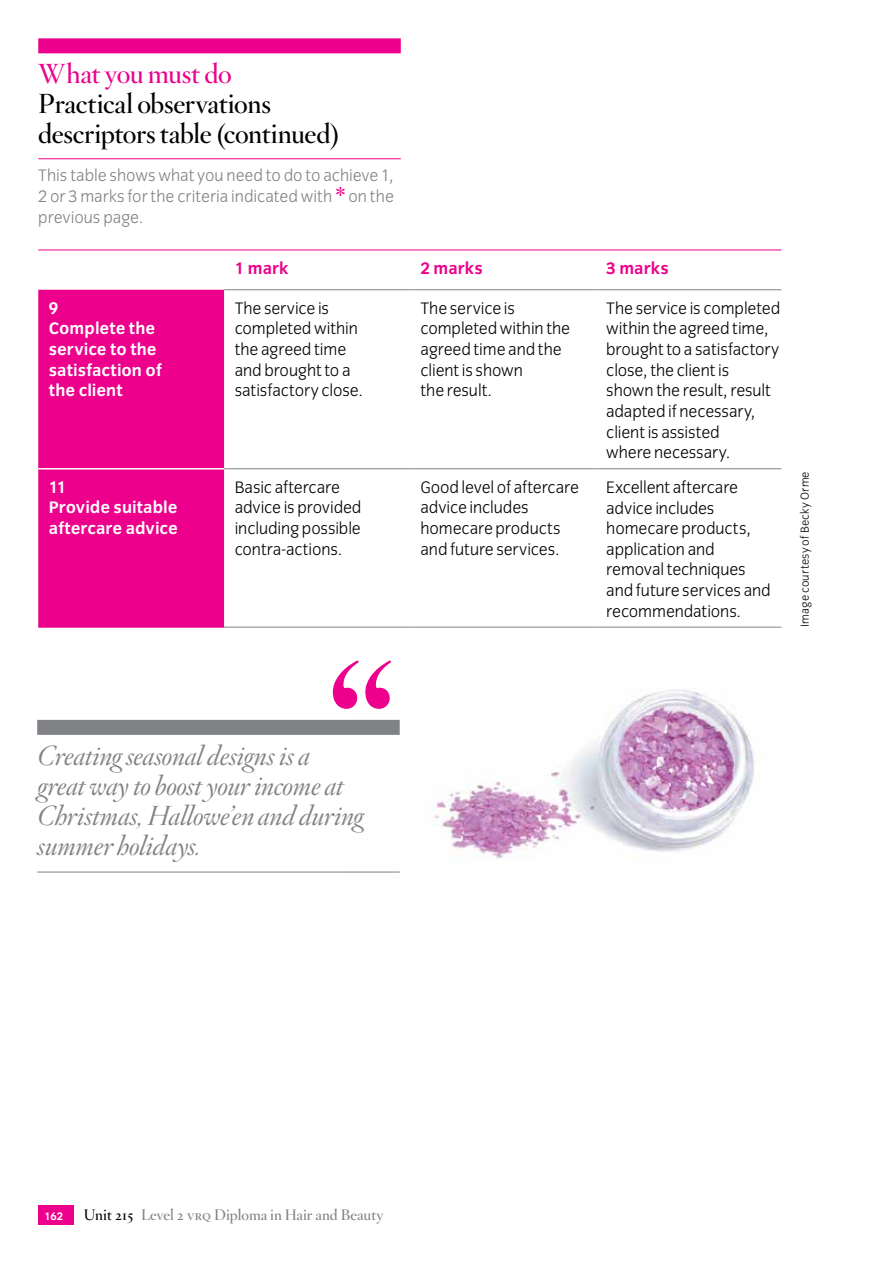
<style>
.page{position:relative;width:893px;height:1263px;background:#fff}
.page>*{position:absolute;margin:0;border:0;box-sizing:border-box;transform-origin:0 0}
.t1{font:189px "Hoefler Titling HTF Sm Roman";color:#ec008c}
.t2{font:italic 27px/30px "Hoefler Titling HTF Lt";letter-spacing:-.015em;color:#808285}
.t3{font:27px/30px "Hoefler Titling HTF Sm Roman";letter-spacing:-.01em;color:#000}
.t4{font:27px "Hoefler Titling HTF Sm Roman";letter-spacing:-.015em;color:#ec008c}
.t5{font:300 17.25px/20.7px "Congress Sans";letter-spacing:-.005em;color:#000}
.t6{font:300 17.25px/20.9px "Congress Sans";color:#808285;text-align:justify}
.t7{font:700 17.25px/20.7px "Congress Sans";color:#fff}
.t8{font:700 17.25px "Congress Sans";color:#ec008c}
.t9{font:15px "Hoefler Titling HTF Sm Roman";color:#808285}
.t10{font:300 12px "Congress Sans";letter-spacing:.015em;color:#000}
.t11{font:700 11.25px "Congress Sans";color:#fff}
.s1{font-family:"Hoefler Titling HTF Lt Roman";font-weight:400;font-size:37.5px;color:#ec008c}
.s2{color:#000}
.s3{font-family:"Hoefler Titling HTF Sm SC"}
</style>
<div class="page">
<div style="left:38px;top:1205px;width:36px;height:20px;background:#ec008c"></div>
<div style="left:38px;top:38px;width:363px;height:15px;background:#ec008c"></div>
<hr style="left:38px;top:158px;width:363px;height:1px;background:#ec008c">
<div style="left:38px;top:290px;width:186px;height:337px;background:#ec008c"></div>
<hr style="left:38px;top:468px;width:186px;height:1px;background:#fff">
<hr style="left:38px;top:250px;width:186px;height:1px;background:#ec008c">
<hr style="left:224px;top:250px;width:186px;height:1px;background:#ec008c">
<hr style="left:410px;top:250px;width:186px;height:1px;background:#ec008c">
<hr style="left:596px;top:250px;width:185px;height:1px;background:#ec008c">
<hr style="left:224px;top:289px;width:186px;height:1px;background:#808285">
<hr style="left:410px;top:289px;width:186px;height:1px;background:#808285">
<hr style="left:596px;top:289px;width:185px;height:1px;background:#808285">
<hr style="left:224px;top:468px;width:186px;height:1px;background:#808285">
<hr style="left:410px;top:468px;width:186px;height:1px;background:#808285">
<hr style="left:596px;top:468px;width:185px;height:1px;background:#808285">
<hr style="left:224px;top:627px;width:186px;height:1px;background:#808285">
<hr style="left:410px;top:627px;width:186px;height:1px;background:#808285">
<hr style="left:596px;top:627px;width:185px;height:1px;background:#808285">
<hr style="left:38px;top:627px;width:186px;height:1px;background:#ec008c">
<img style="left:347px;top:689px;width:407px;height:183px">
<div style="left:37px;top:720px;width:363px;height:15px;background:#808285"></div>
<hr style="left:37px;top:872px;width:363px;height:1px;background:#808285">
<h2 class="t4" style="left:38px;top:56px;width:195px">What you must do</h2>
<h2 class="t3" style="left:38px;top:89px;width:303px">Practical observations descriptors table (continued)</h2>
<p class="t6" style="left:38px;top:165px;width:357px">This table shows what you need to do to achieve 1, 2 or 3 marks for the criteria indicated with <span class="s1">*</span> on the previous page.</p>
<p class="t8" style="left:235px;top:258px;width:55px">1 mark</p>
<p class="t8" style="left:420px;top:258px;width:64px">2 marks</p>
<p class="t8" style="left:606px;top:258px;width:64px">3 marks</p>
<p class="t7" style="left:49px;top:298px;width:114px">9<br>Complete the service to the satisfaction of the client</p>
<p class="t5" style="left:235px;top:298px;width:130px">The service is completed within the agreed time and brought to a satisfactory close.</p>
<p class="t5" style="left:420px;top:298px;width:151px">The service is completed within the agreed time and the client is shown<br>the result.</p>
<p class="t5" style="left:606px;top:298px;width:175px">The service is completed within the agreed time, brought to a satisfactory close, the client is shown the result, result adapted if necessary, client is assisted<br>where necessary.</p>
<p class="t7" style="left:49px;top:477px;width:130px">11<br>Provide suitable aftercare advice</p>
<p class="t5" style="left:235px;top:477px;width:128px">Basic aftercare advice is provided including possible contra-actions.</p>
<p class="t5" style="left:420px;top:477px;width:160px">Good level of aftercare advice includes homecare products and future services.</p>
<p class="t5" style="left:606px;top:477px;width:166px">Excellent aftercare advice includes homecare products, application and removal techniques and future services and recommendations.</p>
<h1 class="t1" style="left:322px;top:609px;width:78px">“</h1>
<h2 class="t2" style="left:37px;top:742px;width:328px">Creating seasonal designs is a great way to boost your income at<br>Christmas, Hallowe’en and during</h2>
<h2 class="t2" style="left:37px;top:832px;width:165px">summer holidays.</h2>
<p class="t10" style="left:798px;top:627px;width:157px;rotate:-90deg">Image courtesy of Becky Orme</p>
<p class="t11" style="left:45px;top:1209px;width:20px">162</p>
<p class="t9" style="left:84px;top:1204px;width:301px"><span class="s2">Unit 215</span> Level 2 <span class="s3">vrq</span> Diploma in Hair and Beauty</p>
</div>
